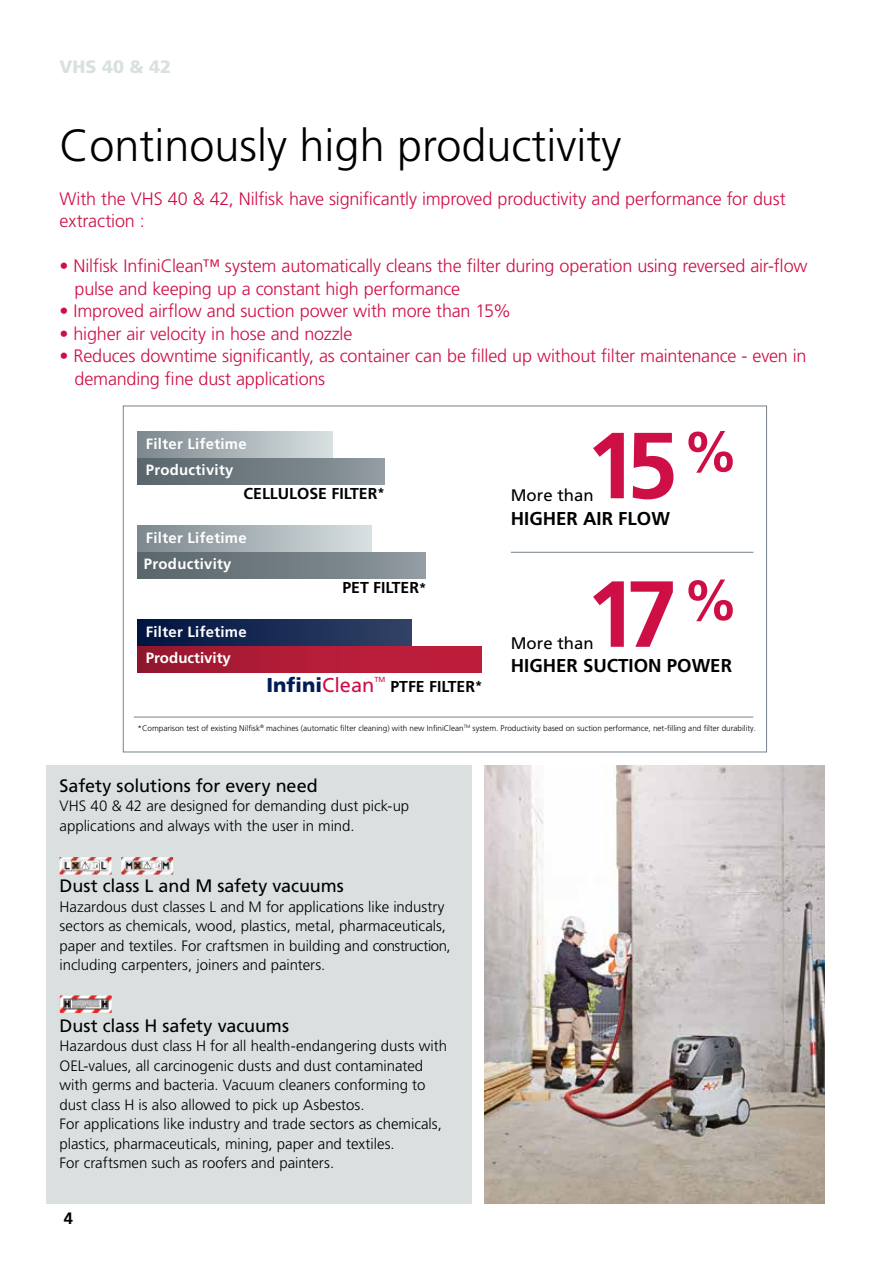
<style>
.page{position:relative;width:893px;height:1263px;background:#fff}
.page>*{position:absolute;margin:0;border:0;box-sizing:border-box;transform-origin:0 0}
.t1{font:300 45px "Frutiger LT Std";color:#000}
.t2{font:900 19.95px "Frutiger LT Std";color:#001c54}
.t3{font:700 18.6px "Frutiger LT Std";color:#000}
.t4{font:300 18px/22.5px "Frutiger LT Std";letter-spacing:-.01em;color:#ce0f46}
.t5{font:18px "Frutiger LT Std";letter-spacing:-.005em;color:#000}
.t6{font:900 18px "Frutiger LT Std";color:#dae0e0}
.t7{font:16.8px "Frutiger LT Std";color:#000}
.t8{font:700 16.5px "Frutiger LT Std";color:#000}
.t9{font:700 15.75px "Frutiger LT Std";color:#000}
.t10{font:300 15px/19.5px "Frutiger LT Std";color:#000}
.t11{font:700 14.85px/26.4px "Frutiger LT Std";letter-spacing:.02em;color:#fff}
.t12{font:300 8.1px "Frutiger LT Std";color:#000}
.t13{font:7.35px "Frutiger LT Std";color:#ce0f46}
.s1{font-size:13.05px}
.s2{font-weight:400;color:#ce0f46}
</style>
<div class="page">
<img style="left:485px;top:765px;width:340px;height:438px">
<div style="left:138px;top:432px;width:194px;height:26px;background:linear-gradient(to right,#7c878e,#d7e0e1)"></div>
<div style="left:138px;top:458px;width:247px;height:26px;background:linear-gradient(to right,#566469,#8e989f)"></div>
<div style="left:138px;top:526px;width:233px;height:26px;background:linear-gradient(to right,#7c878e,#d8e0e1)"></div>
<div style="left:138px;top:552px;width:288px;height:26px;background:linear-gradient(to right,#566369,#8e989f)"></div>
<div style="left:138px;top:620px;width:274px;height:26px;background:linear-gradient(to right,#001441,#324266)"></div>
<div style="left:138px;top:646px;width:344px;height:26px;background:linear-gradient(to right,#991830,#c5203d)"></div>
<svg style="left:593px;top:433px;width:31px;height:65px"></svg>
<svg style="left:633px;top:433px;width:40px;height:66px"></svg>
<svg style="left:688px;top:431px;width:45px;height:42px"></svg>
<svg style="left:593px;top:581px;width:31px;height:66px"></svg>
<svg style="left:631px;top:581px;width:42px;height:66px"></svg>
<svg style="left:688px;top:579px;width:45px;height:42px"></svg>
<hr style="left:511px;top:552px;width:242px;height:1px;background:#77818b">
<hr style="left:134px;top:717px;width:619px;height:1px;background:#77818b">
<hr style="left:892px;top:0;width:1px;height:1263px;background:#dae0e0">
<div style="left:47px;top:765px;width:425px;height:438px;background:#dae0e0"></div>
<img style="left:60px;top:857px;width:52px;height:18px">
<img style="left:121px;top:857px;width:52px;height:18px">
<img style="left:60px;top:995px;width:52px;height:18px">
<p class="t6" style="left:60px;top:56px;width:113px">VHS 40 &amp; 42</p>
<h1 class="t1" style="left:60px;top:120px;width:563px">Continously high productivity</h1>
<p class="t4" style="left:60px;top:188px;width:728px">With the VHS 40 &amp; 42, Nilfisk have significantly improved productivity and performance for dust extraction :</p>
<p class="t4" style="left:75px;top:255px;width:734px;text-indent:-15px">• Nilfisk InfiniClean™ system automatically cleans the filter during operation using reversed air-flow pulse and keeping up a constant high performance</p>
<p class="t4" style="left:60px;top:300px;width:453px">• Improved airflow and suction power with more than 15%</p>
<p class="t4" style="left:60px;top:323px;width:294px">• higher air velocity in hose and nozzle</p>
<p class="t4" style="left:75px;top:345px;width:734px;text-indent:-15px">• Reduces downtime significantly, as container can be filled up without filter maintenance - even in demanding fine dust applications</p>
<p class="t11" style="left:146px;top:430px;width:102px">Filter Lifetime<br>Productivity</p>
<p class="t9" style="left:244px;top:485px;width:142px">CELLULOSE FILTER<span class="s1">*</span></p>
<p class="t11" style="left:144px;top:524px;width:104px">Filter Lifetime<br>Productivity</p>
<p class="t11" style="left:146px;top:618px;width:102px">Filter Lifetime<br>Productivity</p>
<p class="t9" style="left:342px;top:579px;width:85px">PET FILTER<span class="s1">*</span></p>
<p class="t7" style="left:511px;top:485px;width:84px">More than</p>
<p class="t3" style="left:511px;top:508px;width:161px">HIGHER AIR FLOW</p>
<p class="t7" style="left:511px;top:634px;width:84px">More than</p>
<p class="t3" style="left:511px;top:655px;width:223px">HIGHER SUCTION POWER</p>
<h2 class="t2" style="left:267px;top:673px;width:109px">Infini<span class="s2">Clean</span></h2>
<p class="t13" style="left:374px;top:675px;width:12px">TM</p>
<p class="t12" style="left:138px;top:724px;width:620px">*Comparison test of existing Nilfisk<sup>®</sup> machines (automatic filter cleaning) with new InfiniClean<sup>TM</sup> system. Productivity based on suction performance, net-filling and filter durability.</p>
<p class="t9" style="left:390px;top:677px;width:93px">PTFE FILTER<span class="s1">*</span></p>
<p class="t5" style="left:60px;top:775px;width:260px">Safety solutions for every need</p>
<p class="t10" style="left:60px;top:796px;width:351px">VHS 40 &amp; 42 are designed for demanding dust pick-up applications and always with the user in mind.</p>
<p class="t5" style="left:60px;top:875px;width:286px">Dust class L and M safety vacuums</p>
<p class="t10" style="left:60px;top:897px;width:393px">Hazardous dust classes L and M for applications like industry sectors as chemicals, wood, plastics, metal, pharmaceuticals, paper and textiles. For craftsmen in building and construction, including carpenters, joiners and painters.</p>
<p class="t5" style="left:60px;top:1015px;width:231px">Dust class H safety vacuums</p>
<p class="t10" style="left:60px;top:1036px;width:389px">Hazardous dust class H for all health-endangering dusts with OEL-values, all carcinogenic dusts and dust contaminated with germs and bacteria. Vacuum cleaners conforming to dust class H is also allowed to pick up Asbestos.<br>For applications like industry and trade sectors as chemicals, plastics, pharmaceuticals, mining, paper and textiles.<br>For craftsmen such as roofers and painters.</p>
<p class="t8" style="left:64px;top:1209px;width:11px">4</p>
</div>
